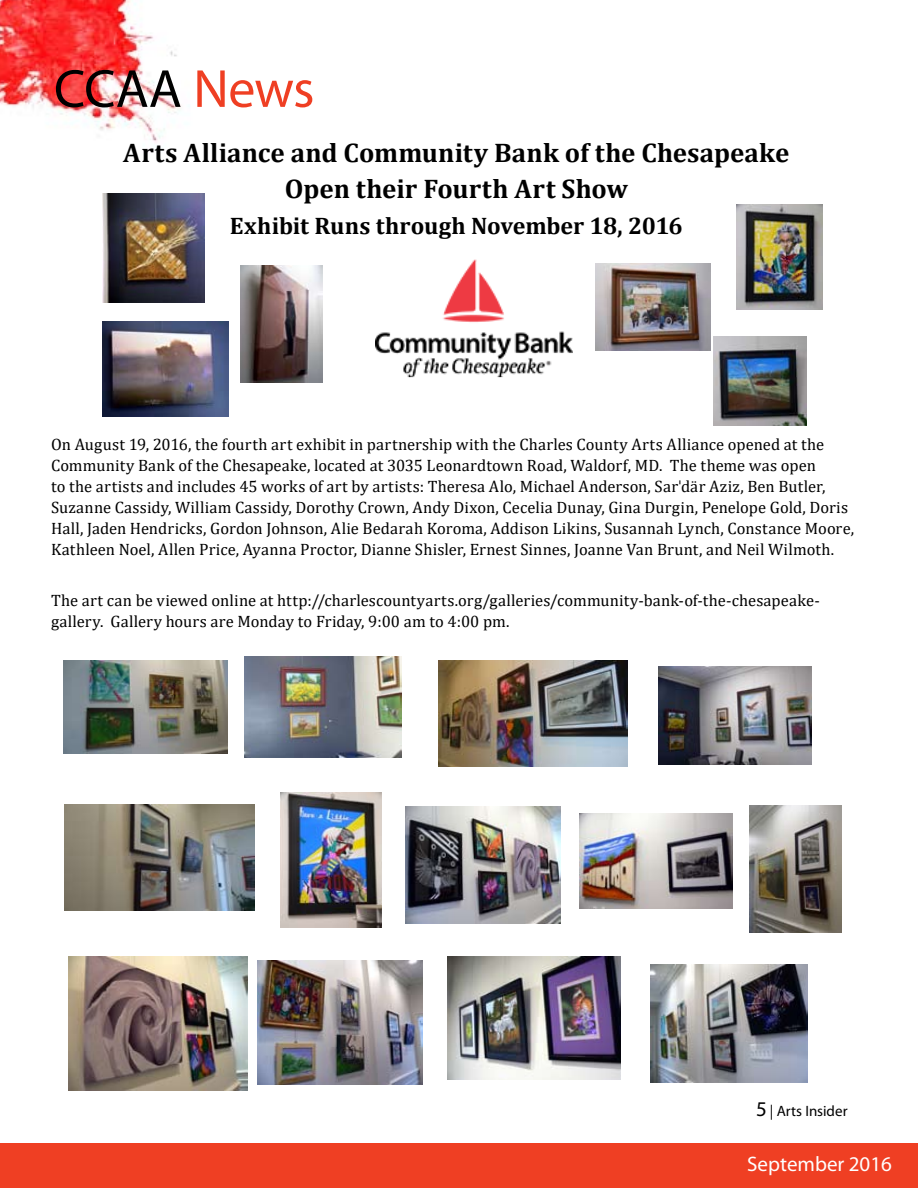
<style>
.page{position:relative;width:918px;height:1188px;background:#fff}
.page>*{position:absolute;margin:0;border:0;box-sizing:border-box;transform-origin:0 0}
.t1{font:54px "Myriad Pro";letter-spacing:-.015em;color:#000}
.t2{font:700 27px/36px "Cambria";letter-spacing:.005em;color:#000;text-align:center}
.t3{font:700 24px "Cambria";letter-spacing:-.01em;color:#000}
.t4{font:21px "Myriad Pro";color:#fff}
.t5{font:16.5px/21px "Cambria";letter-spacing:.005em;color:#000}
.t6{font:15px "Myriad Pro";color:#000}
.s1{color:#ef3f23}
.s2{font-size:21px}
</style>
<div class="page">
<div style="left:0;top:1143px;width:918px;height:45px;background:#ef3f23"></div>
<img style="left:0;top:0;width:181px;height:142px">
<img style="left:375px;top:259px;width:197px;height:119px">
<img style="left:240px;top:266px;width:82px;height:117px">
<img style="left:102px;top:194px;width:102px;height:108px">
<img style="left:659px;top:666px;width:152px;height:98px">
<img style="left:63px;top:660px;width:165px;height:93px">
<img style="left:750px;top:806px;width:91px;height:127px">
<img style="left:438px;top:660px;width:189px;height:107px">
<img style="left:102px;top:322px;width:126px;height:94px">
<img style="left:736px;top:204px;width:87px;height:106px">
<img style="left:64px;top:804px;width:190px;height:107px">
<img style="left:447px;top:956px;width:174px;height:124px">
<img style="left:280px;top:792px;width:102px;height:135px">
<img style="left:257px;top:960px;width:166px;height:124px">
<img style="left:650px;top:964px;width:157px;height:118px">
<img style="left:405px;top:806px;width:156px;height:117px">
<img style="left:68px;top:956px;width:179px;height:134px">
<img style="left:713px;top:336px;width:93px;height:89px">
<img style="left:596px;top:264px;width:114px;height:86px">
<img style="left:244px;top:656px;width:157px;height:101px">
<img style="left:579px;top:813px;width:153px;height:96px">
<h1 class="t1" style="left:54px;top:55px;width:262px">CCAA <span class="s1">News</span></h1>
<h2 class="t2" style="left:123px;top:134px;width:668px">Arts Alliance and Community Bank of the Chesapeake<br>Open their Fourth Art Show</h2>
<h3 class="t3" style="left:230px;top:209px;width:455px">Exhibit Runs through November 18, 2016</h3>
<p class="t5" style="left:51px;top:434px;width:805px">On August 19, 2016, the fourth art exhibit in partnership with the Charles County Arts Alliance opened at the Community Bank of the Chesapeake, located at 3035 Leonardtown Road, Waldorf, MD. The theme was open<br>to the artists and includes 45 works of art by artists: Theresa Alo, Michael Anderson, Sarˈdär Aziz, Ben Butler, Suzanne Cassidy, William Cassidy, Dorothy Crown, Andy Dixon, Cecelia Dunay, Gina Durgin, Penelope Gold, Doris Hall, Jaden Hendricks, Gordon Johnson, Alie Bedarah Koroma, Addison Likins, Susannah Lynch, Constance Moore, Kathleen Noel, Allen Price, Ayanna Proctor, Dianne Shisler, Ernest Sinnes, Joanne Van Brunt, and Neil Wilmoth.</p>
<p class="t5" style="left:51px;top:590px;width:770px">The art can be viewed online at http://charlescountyarts.org/galleries/community-bank-of-the-chesapeake&shy;gallery. Gallery hours are Monday to Friday, 9:00 am to 4:00 pm.</p>
<p class="t6" style="left:756px;top:1102px;width:93px"><span class="s2">5</span> | Arts Insider</p>
<p class="t4" style="left:747px;top:1151px;width:146px">September 2016</p>
</div>
